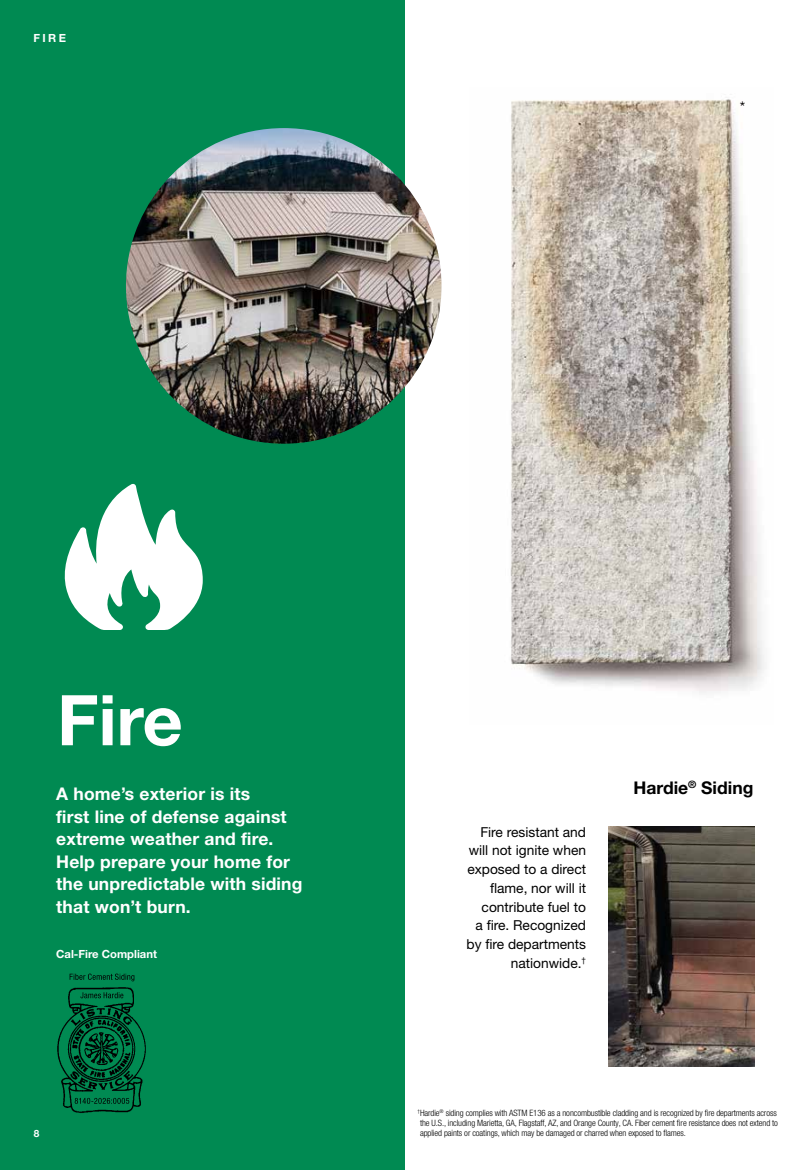
<style>
.page{position:relative;width:810px;height:1170px;background:#fff}
.page>*{position:absolute;margin:0;border:0;box-sizing:border-box;transform-origin:0 0}
.t1{font:700 70px "Helvetica Neue LT Pro";color:#fff}
.t2{font:700 17.5px/22.5px "Helvetica Neue LT Pro";letter-spacing:.01em;color:#fff}
.t3{font:700 17.5px "Helvetica Neue LT Pro";color:#000}
.t4{font:300 condensed 16.25px "Helvetica Neue LT Pro";color:#000}
.t5{font:13.75px/18.8px "Helvetica Neue LT Pro";color:#000;text-align:right}
.t6{font:700 11.25px "Helvetica Neue LT Pro";color:#fff}
.t7{font:700 10px "Helvetica Neue LT Pro";color:#fff}
.t8{font:300 condensed 8.75px/10px "Helvetica Neue LT Pro";letter-spacing:-.01em;color:#000}
</style>
<div class="page">
<img style="left:510px;top:99px;width:255px;height:594px">
<div style="left:0;top:0;width:405px;height:1170px;background:#008a52"></div>
<img style="left:126px;top:128px;width:316px;height:316px;border-radius:158px">
<img style="left:609px;top:827px;width:145px;height:239px">
<img style="left:57px;top:987px;width:89px;height:126px">
<svg style="left:75px;top:1098px;width:54px;height:6px"></svg>
<svg style="left:80px;top:992px;width:43px;height:6px"></svg>
<svg style="left:70px;top:974px;width:64px;height:7px"></svg>
<svg style="left:64px;top:484px;width:139px;height:146px"></svg>
<p class="t6" style="left:33px;top:31px;width:34px">FIRE</p>
<h3 class="t4" style="left:740px;top:97px;width:7px">*</h3>
<h1 class="t1" style="left:57px;top:677px;width:127px">Fire</h1>
<h2 class="t2" style="left:56px;top:782px;width:248px">A home’s exterior is its<br>first line of defense against extreme weather and fire.<br>Help prepare your home for the unpredictable with siding that won’t burn.</h2>
<p class="t6" style="left:56px;top:947px;width:102px">Cal-Fire Compliant</p>
<p class="t7" style="left:34px;top:1127px;width:7px">8</p>
<h3 class="t5" style="left:467px;top:822px;width:121px">Fire resistant and will not ignite when exposed to a direct flame, nor will it contribute fuel to<br>a fire. Recognized by fire departments nationwide.<sup>†</sup></h3>
<h2 class="t3" style="left:634px;top:777px;width:121px">Hardie<sup>®</sup> Siding</h2>
<p class="t8" style="left:418px;top:1108px;width:362px"><sup>†</sup>Hardie<sup>®</sup> siding complies with ASTM E136 as a noncombustible cladding and is recognized by fire departments across the U.S., including Marietta, GA, Flagstaff, AZ, and Orange County, CA. Fiber cement fire resistance does not extend to applied paints or coatings, which may be damaged or charred when exposed to flames.</p>
</div>
